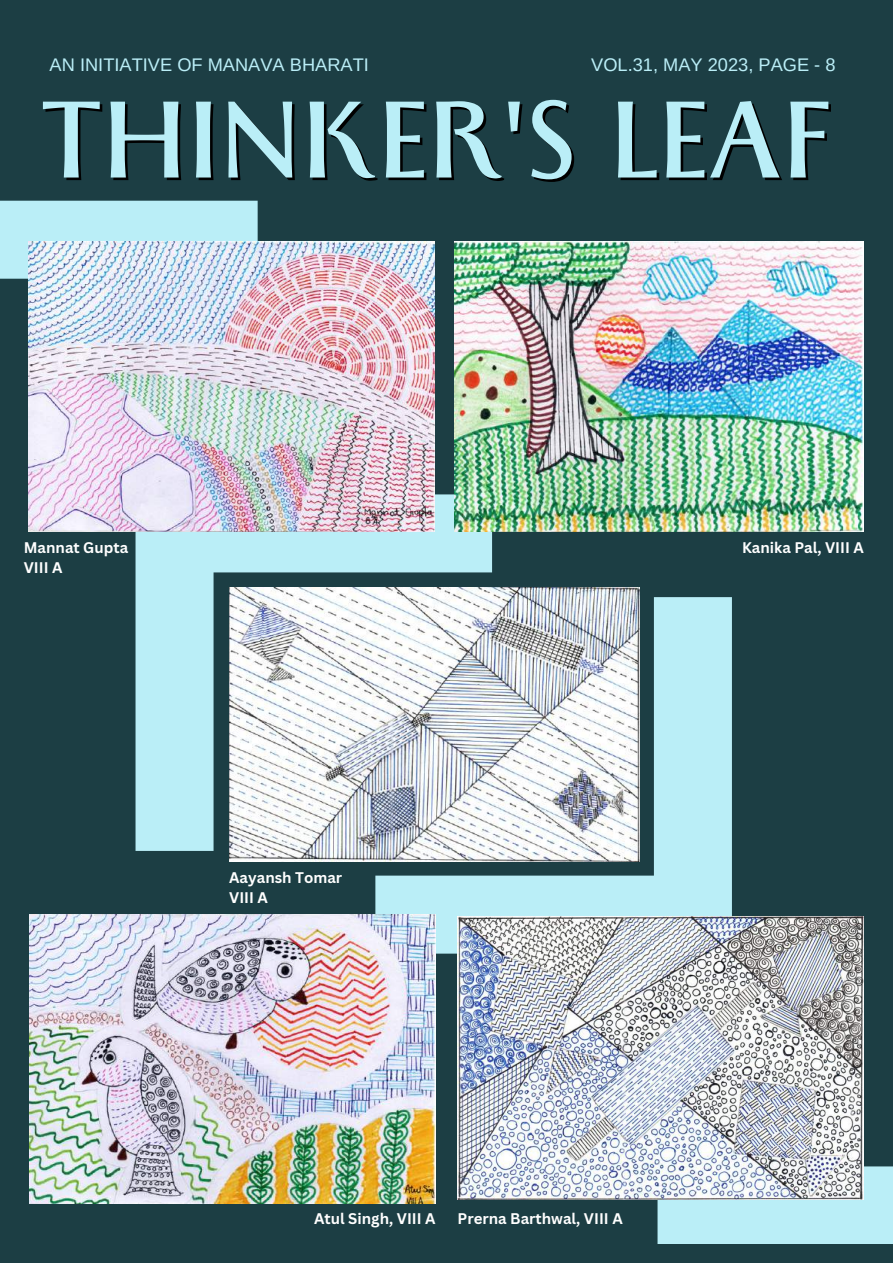
<style>
.page{position:relative;width:893px;height:1264px;background:#fff}
.page>*{position:absolute;margin:0;border:0;box-sizing:border-box;transform-origin:0 0}
.t1{font:700 122.1px "Monterchi";color:#baeef7}
.t2{font:18.3px "Arimo";color:#baeef7}
.t3{font:700 15px/20.2px "Canva Sans";color:#fff}
</style>
<div class="page">
<div style="left:0;top:0;width:892px;height:1262px;background:#1c3e44"></div>
<svg style="left:657px;top:888px;width:235px;height:355px"></svg>
<svg style="left:375px;top:597px;width:356px;height:356px;fill:#baeef7"></svg>
<div style="left:0;top:201px;width:257px;height:78px;background:#baeef7"></div>
<svg style="left:135px;top:494px;width:357px;height:357px;fill:#baeef7"></svg>
<img style="left:28px;top:242px;width:406px;height:290px">
<img style="left:30px;top:914px;width:405px;height:288px">
<img style="left:454px;top:242px;width:409px;height:290px">
<img style="left:229px;top:587px;width:410px;height:274px">
<img style="left:457px;top:916px;width:406px;height:283px">
<p class="t2" style="left:50px;top:55px;width:321px">AN INITIATIVE OF MANAVA BHARATI</p>
<p class="t2" style="left:591px;top:55px;width:246px">VOL.31, MAY 2023, PAGE - 8</p>
<h1 class="t1" style="left:41px;top:80px;width:791px">THINKER'S LEAF</h1>
<p class="t3" style="left:24px;top:537px;width:106px">Mannat Gupta<br>VIII A</p>
<p class="t3" style="left:742px;top:537px;width:123px">Kanika Pal, VIII A</p>
<p class="t3" style="left:229px;top:867px;width:115px">Aayansh Tomar<br>VIII A</p>
<p class="t3" style="left:314px;top:1207px;width:123px">Atul Singh, VIII A</p>
<p class="t3" style="left:457px;top:1207px;width:167px">Prerna Barthwal, VIII A</p>
</div>
